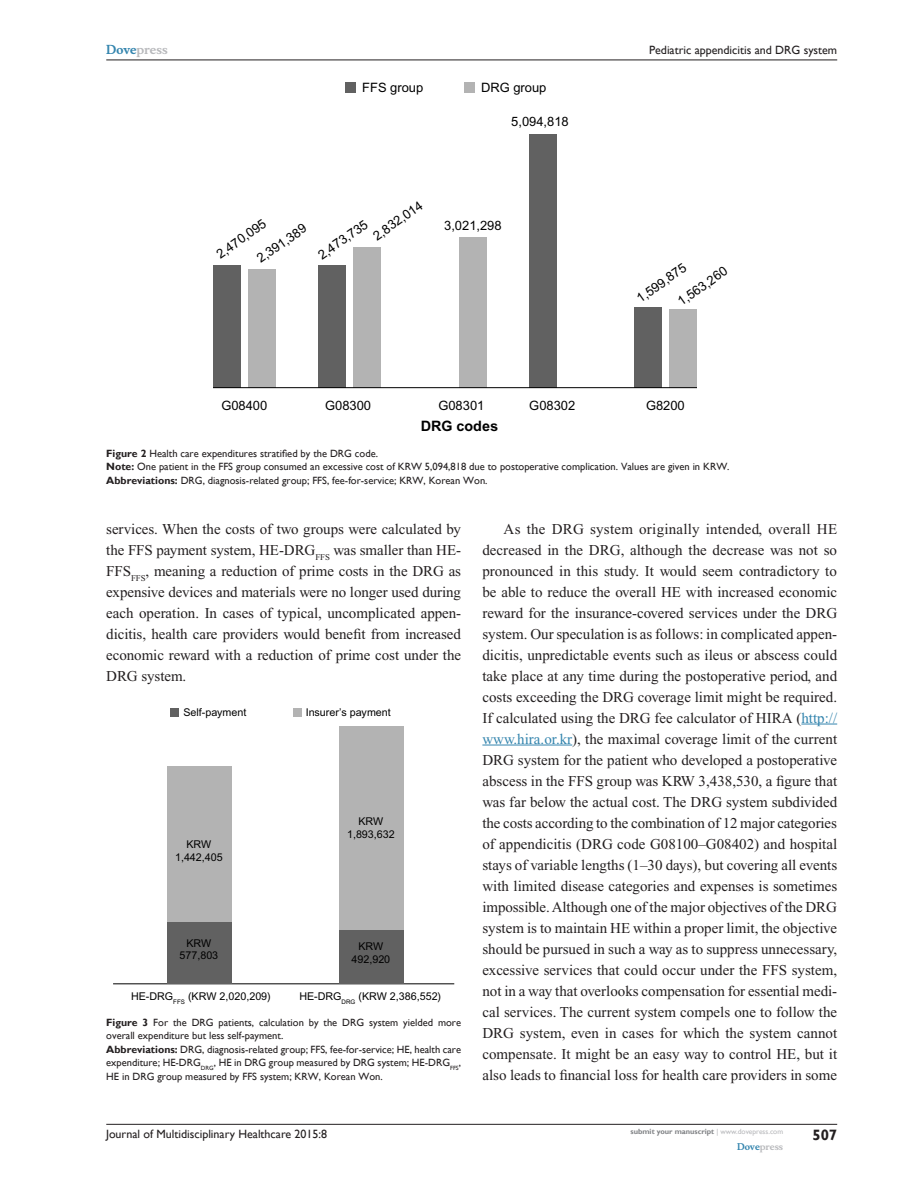
<style>
.page{position:relative;width:918px;height:1188px;background:#fff}
.page>*{position:absolute;margin:0;border:0;box-sizing:border-box;transform-origin:0 0}
.Tx{font:15px/21px "Times New Roman";letter-spacing:-.005em;color:#231f20;text-align:justify}
.t1{font:700 15px "Gill Sans";color:#231f20}
.t2{font:700 14.4px "Arial";color:#000}
.t3{font:12.9px/26.7px "Arial";color:#000}
.t4{font:12px "Gill Sans";color:#231f20}
.t5{font:700 12px "Musee";color:#b8b9bc}
.t6{font:10.65px/12.9px "Arial";color:#000;text-align:center}
.FC{font:10.5px/13.5px "Gill Sans";color:#231f20}
.t7{font:700 9px "Musee";color:#b8b9bc}
.t8{font:700 7.5px "Gill Sans";color:#808285}
.s1{color:#3485ae}
.s2{font-weight:700}
.s3{font-weight:400;color:#b8b9bc}
</style>
<div class="page">
<div style="left:213px;top:265px;width:27px;height:123px;background:#616161"></div>
<div style="left:318px;top:265px;width:28px;height:123px;background:#616161"></div>
<div style="left:354px;top:247px;width:27px;height:141px;background:#b3b3b3"></div>
<div style="left:670px;top:310px;width:27px;height:78px;background:#b3b3b3"></div>
<div style="left:635px;top:307px;width:27px;height:81px;background:#616161"></div>
<div style="left:459px;top:237px;width:28px;height:151px;background:#b3b3b3"></div>
<div style="left:529px;top:134px;width:27px;height:254px;background:#616161"></div>
<div style="left:248px;top:269px;width:27px;height:119px;background:#b3b3b3"></div>
<div style="left:346px;top:83px;width:10px;height:10px;background:#616161"></div>
<div style="left:464px;top:83px;width:11px;height:10px;background:#b3b3b3"></div>
<hr style="left:213px;top:387px;width:484px;height:1px;background:#000">
<hr style="left:113px;top:983px;width:341px;height:1px;background:#000">
<div style="left:167px;top:922px;width:64px;height:62px;background:#616161"></div>
<div style="left:167px;top:766px;width:64px;height:156px;background:#b3b3b3"></div>
<div style="left:340px;top:726px;width:64px;height:204px;background:#b3b3b3"></div>
<div style="left:340px;top:930px;width:64px;height:54px;background:#616161"></div>
<div style="left:171px;top:708px;width:8px;height:9px;background:#616161"></div>
<div style="left:293px;top:708px;width:8px;height:9px;background:#b3b3b3"></div>
<hr style="left:106px;top:1124px;width:731px;height:1px;background:#231f20">
<hr style="left:106px;top:60px;width:731px;height:1px;background:#231f20">
<hr style="left:801px;top:724px;width:36px;height:1px;background:#3485ae">
<hr style="left:482px;top:745px;width:90px;height:1px;background:#3485ae">
<p class="t5" style="left:106px;top:43px;width:63px"><span class="s1">Dove</span>press</p>
<p class="t3" style="left:362px;top:74px;width:63px">FFS group</p>
<p class="t3" style="left:481px;top:74px;width:67px">DRG group</p>
<p class="t3" style="left:511px;top:108px;width:59px">5,094,818</p>
<p class="t3" style="left:235px;top:227px;width:59px;text-indent:-31px;rotate:-35deg">2,470,095<br>2,391,389</p>
<p class="t3" style="left:361px;top:218px;width:59px;line-height:15.9px;text-indent:-56px;rotate:-35deg">2,473,735<br>2,832,014</p>
<p class="t3" style="left:444px;top:213px;width:59px">3,021,298</p>
<p class="t4" style="left:649px;top:43px;width:189px">Pediatric appendicitis and DRG system</p>
<p class="t3" style="left:657px;top:271px;width:59px;line-height:26.1px;text-indent:-32px;rotate:-35deg">1,599,875<br>1,563,260</p>
<p class="t3" style="left:221px;top:392px;width:47px">G08400</p>
<p class="t3" style="left:325px;top:392px;width:47px">G08300</p>
<p class="t3" style="left:438px;top:392px;width:47px">G08301</p>
<p class="t2" style="left:421px;top:418px;width:79px">DRG codes</p>
<p class="t3" style="left:529px;top:392px;width:47px">G08302</p>
<p class="t3" style="left:646px;top:392px;width:40px">G8200</p>
<p class="FC" style="left:106px;top:447px;width:273px"><span class="s2">Figure 2</span> Health care expenditures stratified by the DRG code.</p>
<p class="FC" style="left:106px;top:460px;width:625px"><span class="s2">Note:</span> One patient in the FFS group consumed an excessive cost of KRW 5,094,818 due to postoperative complication. Values are given in KRW.</p>
<p class="FC" style="left:106px;top:474px;width:383px"><span class="s2">Abbreviations:</span> DRG, diagnosis-related group; FFS, fee-for-service; KRW, Korean Won.</p>
<p class="Tx" style="left:106px;top:518px;width:356px">services. When the costs of two groups were calculated by the FFS payment system, HE-DRG<sub>FFS</sub> was smaller than HE-FFS<sub>FFS</sub>, meaning a reduction of prime costs in the DRG as expensive devices and materials were no longer used during each operation. In cases of typical, uncomplicated appen&shy;dicitis, health care providers would benefit from increased economic reward with a reduction of prime cost under the DRG system.</p>
<p class="Tx" style="left:482px;top:518px;width:356px;text-indent:21px">As the DRG system originally intended, overall HE decreased in the DRG, although the decrease was not so pronounced in this study. It would seem contradictory to be able to reduce the overall HE with increased economic reward for the insurance-covered services under the DRG system. Our speculation is as follows: in complicated appen&shy;dicitis, unpredictable events such as ileus or abscess could take place at any time during the postoperative period, and costs exceeding the DRG coverage limit might be required.<br>If calculated using the DRG fee calculator of HIRA (<span class="s1">http:// www.hira.or.kr</span>), the maximal coverage limit of the current DRG system for the patient who developed a postoperative abscess in the FFS group was KRW 3,438,530, a figure that was far below the actual cost. The DRG system subdivided the costs according to the combination of 12 major categories of appendicitis (DRG code G08100–G08402) and hospital stays of variable lengths (1–30 days), but covering all events with limited disease categories and expenses is sometimes impossible. Although one of the major objectives of the DRG system is to maintain HE within a proper limit, the objective should be pursued in such a way as to suppress unnecessary, excessive services that could occur under the FFS system, not in a way that overlooks compensation for essential medi&shy;cal services. The current system compels one to follow the DRG system, even in cases for which the system cannot compensate. It might be an easy way to control HE, but it also leads to financial loss for health care providers in some</p>
<p class="t6" style="left:183px;top:706px;width:65px">Self-payment</p>
<p class="t6" style="left:306px;top:706px;width:87px">Insurer’s payment</p>
<p class="t6" style="left:347px;top:815px;width:49px">KRW<br>1,893,632</p>
<p class="t6" style="left:175px;top:838px;width:49px">KRW<br>1,442,405</p>
<p class="t6" style="left:180px;top:937px;width:40px">KRW<br>577,803</p>
<p class="t6" style="left:352px;top:940px;width:40px">KRW<br>492,920</p>
<p class="t6" style="left:131px;top:990px;width:141px">HE-DRG<sub>FFS</sub> (KRW 2,020,209)</p>
<p class="t6" style="left:299px;top:990px;width:143px">HE-DRG<sub>DRG</sub> (KRW 2,386,552)</p>
<p class="FC" style="left:106px;top:1015px;width:356px"><span class="s2">Figure 3</span> For the DRG patients, calculation by the DRG system yielded more overall expenditure but less self-payment.</p>
<p class="FC" style="left:106px;top:1042px;width:356px;text-align:justify"><span class="s2">Abbreviations:</span> DRG, diagnosis-related group; FFS, fee-for-service; HE, health care expenditure; HE-DRG <sub>DRG</sub> , HE in DRG group measured by DRG system; HE-DRG <sub>FFS</sub>, HE in DRG group measured by FFS system; KRW, Korean Won.</p>
<p class="t4" style="left:106px;top:1127px;width:222px">Journal of Multidisciplinary Healthcare 2015:8</p>
<p class="t8" style="left:631px;top:1127px;width:154px">submit your manuscript <span class="s3">| www.dovepress.com</span></p>
<p class="t7" style="left:737px;top:1141px;width:48px"><span class="s1">Dove</span>press</p>
<p class="t1" style="left:812px;top:1126px;width:26px">507</p>
</div>
